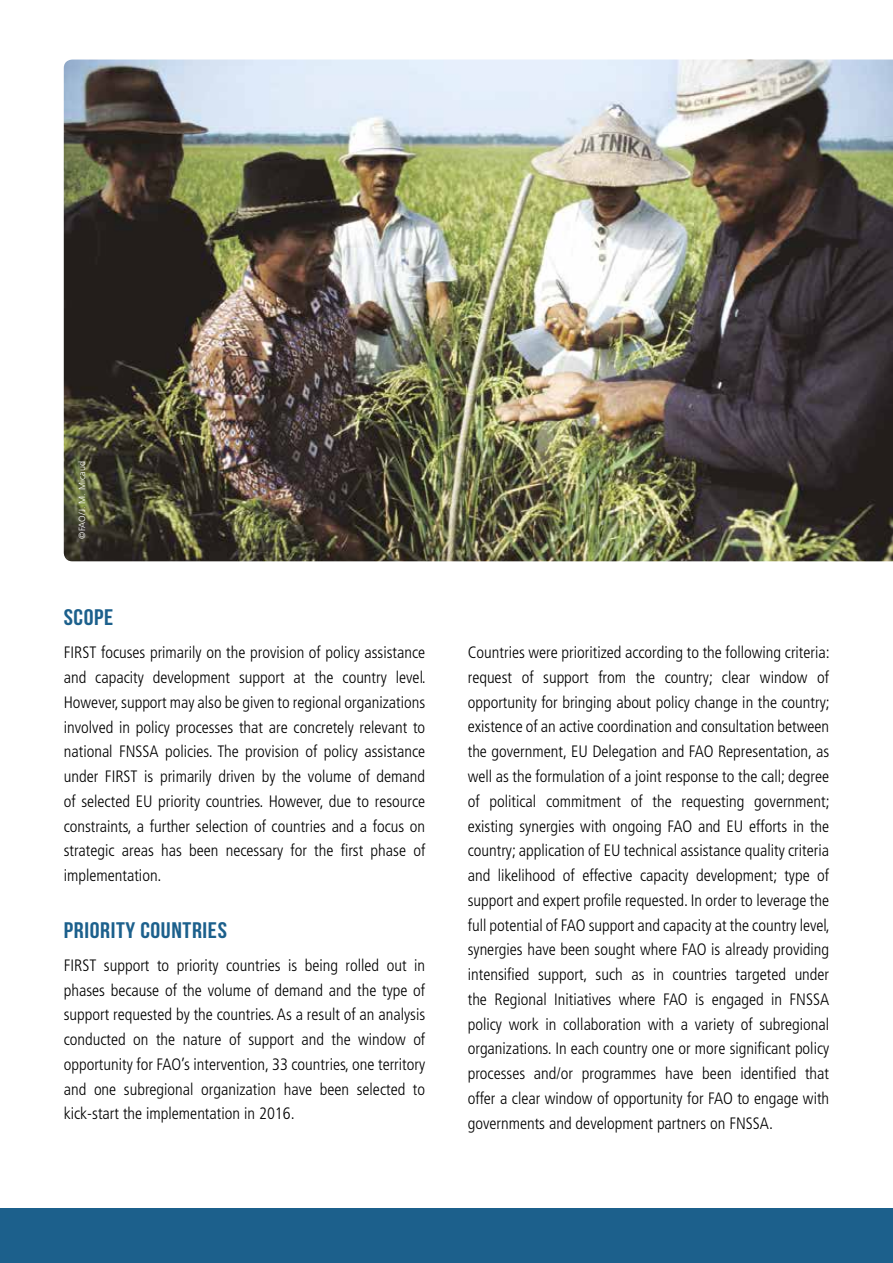
<style>
.page{position:relative;width:893px;height:1263px;background:#fff}
.page>*{position:absolute;margin:0;border:0;box-sizing:border-box;transform-origin:0 0}
.t1{font:700 22.5px "Bebas Neue";letter-spacing:.025em;color:#1c608c;scale:1.1 1}
.t2{font:300 condensed 16.5px/24.8px "Frutiger LT Pro";color:#000;text-align:justify}
.t3{font:300 9px "Frutiger LT Pro";letter-spacing:.015em;color:#fff}
</style>
<div class="page">
<div style="left:0;top:1208px;width:893px;height:55px;background:#1c608c"></div>
<img style="left:64px;top:60px;width:829px;height:501px">
<p class="t3" style="left:77px;top:539px;width:79px;rotate:-90deg">©FAO/J. M. Micaud</p>
<h1 class="t1" style="left:64px;top:605px;width:47px">SCOPE</h1>
<p class="t2" style="left:64px;top:640px;width:364px">FIRST focuses primarily on the provision of policy assistance and capacity development support at the country level.<br>However, support may also be given to regional organizations involved in policy processes that are concretely relevant to national FNSSA policies. The provision of policy assistance under FIRST is primarily driven by the volume of demand of selected EU priority countries. However, due to resource constraints, a further selection of countries and a focus on strategic areas has been necessary for the first phase of implementation.</p>
<h1 class="t1" style="left:64px;top:917px;width:150px">PRIORITY COUNTRIES</h1>
<p class="t2" style="left:64px;top:953px;width:363px">FIRST support to priority countries is being rolled out in phases because of the volume of demand and the type of support requested by the countries. As a result of an analysis conducted on the nature of support and the window of opportunity for FAO’s intervention, 33 countries, one territory and one subregional organization have been selected to kick-start the implementation in 2016.</p>
<p class="t2" style="left:468px;top:640px;width:364px">Countries were prioritized according to the following criteria: request of support from the country; clear window of opportunity for bringing about policy change in the country; existence of an active coordination and consultation between the government, EU Delegation and FAO Representation, as well as the formulation of a joint response to the call; degree of political commitment of the requesting government; existing synergies with ongoing FAO and EU efforts in the country; application of EU technical assistance quality criteria and likelihood of effective capacity development; type of support and expert profile requested. In order to leverage the full potential of FAO support and capacity at the country level, synergies have been sought where FAO is already providing intensified support, such as in countries targeted under the Regional Initiatives where FAO is engaged in FNSSA policy work in collaboration with a variety of subregional organizations. In each country one or more significant policy processes and/or programmes have been identified that offer a clear window of opportunity for FAO to engage with governments and development partners on FNSSA.</p>
</div>
